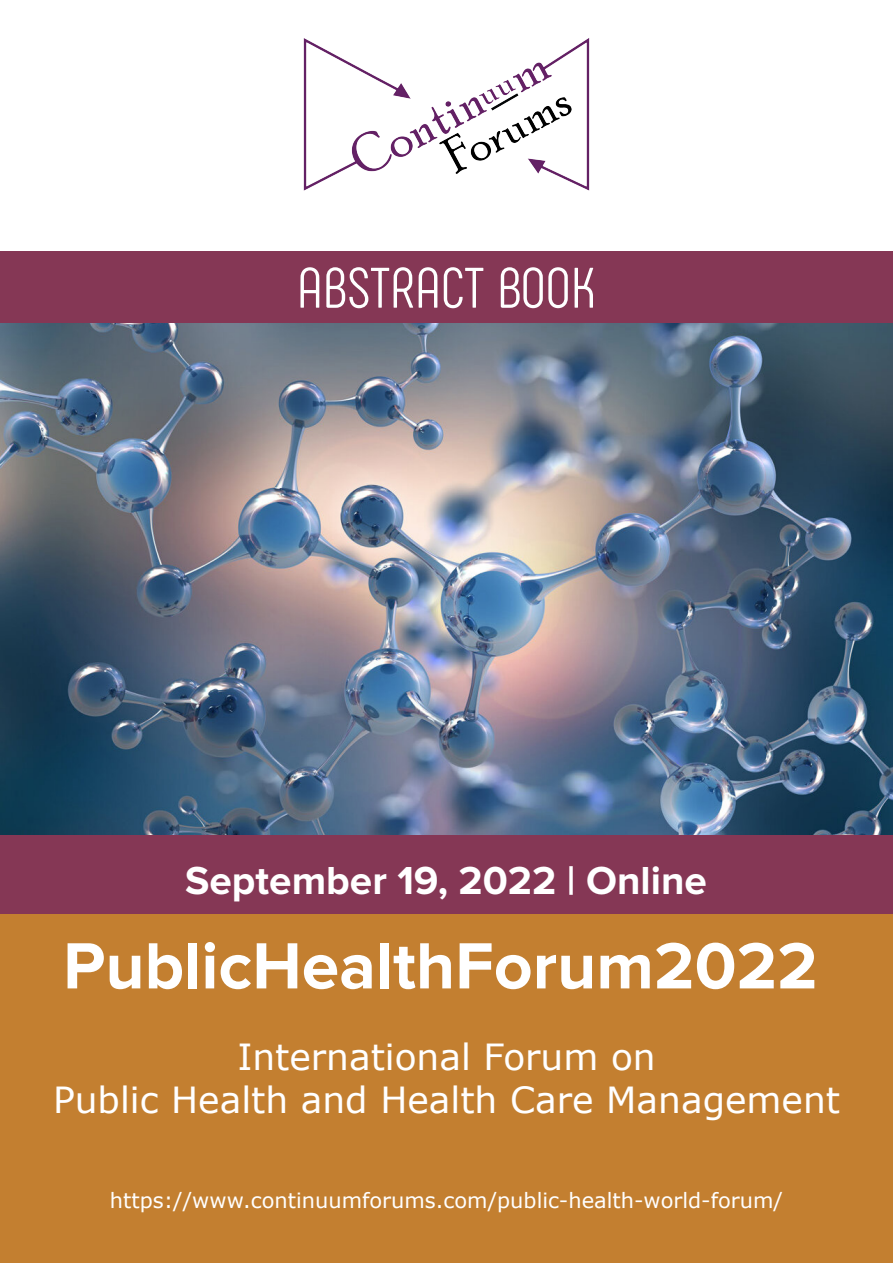
<style>
.page{position:relative;width:893px;height:1263px;background:#fff}
.page>*{position:absolute;margin:0;border:0;box-sizing:border-box;transform-origin:0 0}
.t1{font:700 67.65px "Proxima Nova";color:#fff}
.t2{font:57px "Phenomena";color:#fff}
.t3{font:700 40.5px "Proxima Nova";color:#fff}
.t4{font:36px/43.2px "MS Reference Sans Serif";color:#fff;text-align:center}
.t5{font:21px "MS Reference Sans Serif";color:#fff}
</style>
<div class="page">
<div style="left:0;top:251px;width:893px;height:73px;background:#853755"></div>
<div style="left:0;top:834px;width:893px;height:80px;background:#853755"></div>
<img style="left:0;top:324px;width:893px;height:510px">
<div style="left:0;top:914px;width:893px;height:349px;background:#c37f30"></div>
<img style="left:303px;top:38px;width:287px;height:153px">
<h2 class="t2" style="left:297px;top:255px;width:301px">ABSTRACT BOOK</h2>
<h3 class="t3" style="left:185px;top:862px;width:523px">September 19, 2022 | Online</h3>
<h1 class="t1" style="left:63px;top:935px;width:756px">PublicHealthForum2022</h1>
<h3 class="t4" style="left:53px;top:1034px;width:788px">International Forum on<br>Public Health and Health Care Management</h3>
<p class="t5" style="left:110px;top:1187px;width:675px">https://www.continuumforums.com/public-health-world-forum/</p>
</div>
